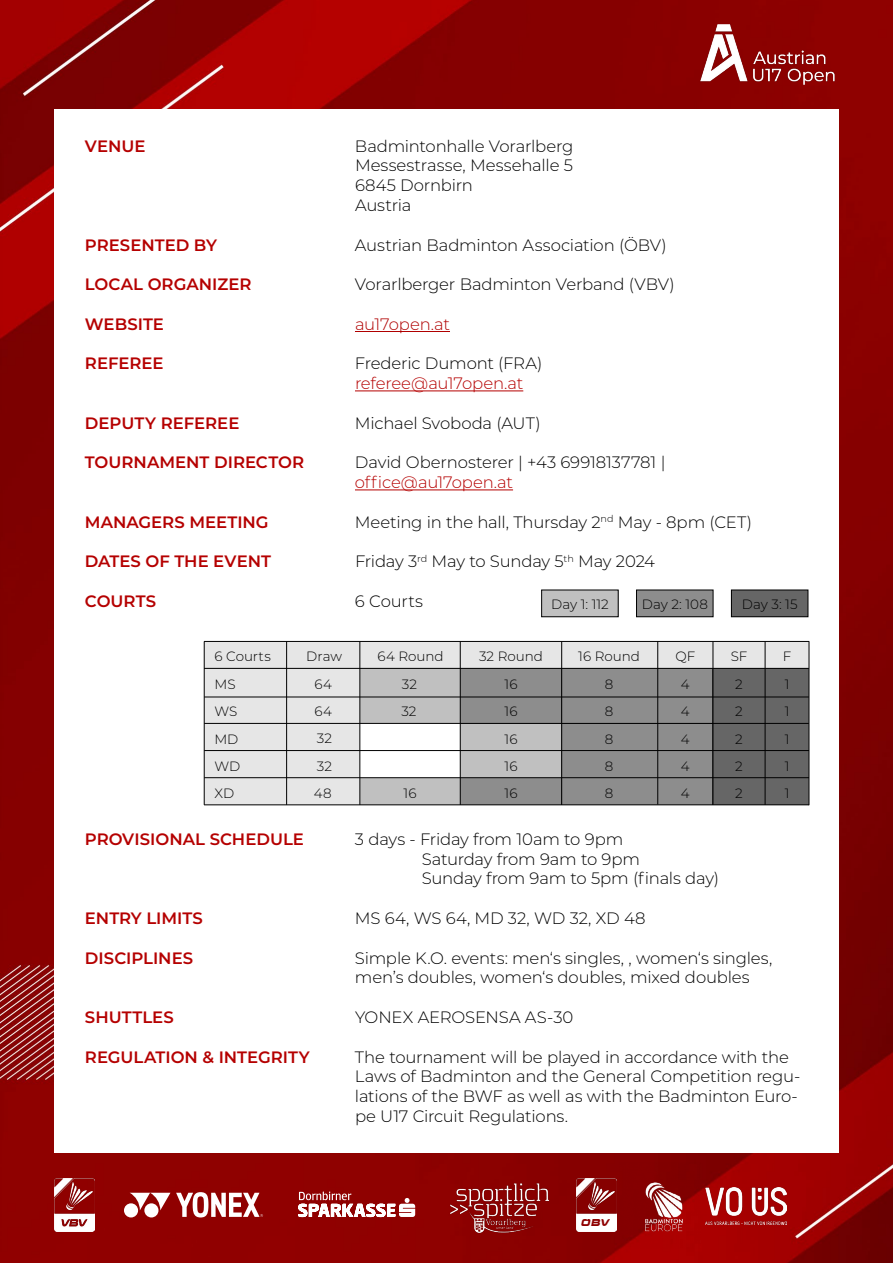
<style>
.page{position:relative;width:893px;height:1263px;background:#fff}
.page>*{position:absolute;margin:0;border:0;box-sizing:border-box;transform-origin:0 0}
.t1{font:300 16.5px/19.8px "Montserrat";letter-spacing:-.01em;color:#000}
.t2{font:600 16.5px "Montserrat";color:#b50000}
.t3{font:300 16.5px "Montserrat";letter-spacing:-.015em;color:#b50000}
.t4{font:300 16.5px "Montserrat";letter-spacing:-.02em;color:#b00000}
.t5{font:italic 14.85px "Aura";color:#8e0000}
.t6{font:300 13.5px/27.2px "Montserrat";letter-spacing:.005em;color:#000;text-align:justify}
</style>
<div class="page">
<img style="left:0;top:0;width:893px;height:1263px">
<div style="left:54px;top:110px;width:785px;height:1043px;background:#fff"></div>
<div style="left:562px;top:668px;width:151px;height:55px;background:#8d8d8d"></div>
<div style="left:460px;top:778px;width:101px;height:27px;background:#8d8d8d"></div>
<div style="left:460px;top:668px;width:101px;height:55px;background:#8d8d8d"></div>
<div style="left:460px;top:723px;width:102px;height:55px;background:#c0c0c0"></div>
<div style="left:360px;top:778px;width:100px;height:27px;background:#c0c0c0"></div>
<div style="left:713px;top:668px;width:96px;height:137px;background:#666"></div>
<div style="left:562px;top:723px;width:151px;height:82px;background:#8d8d8d"></div>
<div style="left:360px;top:668px;width:100px;height:55px;background:#c0c0c0"></div>
<div style="left:204px;top:668px;width:156px;height:137px;background:#e6e6e6"></div>
<div style="left:204px;top:642px;width:605px;height:26px;background:#e6e6e6"></div>
<hr style="left:204px;top:668px;width:605px;height:1px;background:#000">
<hr style="left:204px;top:641px;width:605px;height:1px;background:#000">
<hr style="left:204px;top:697px;width:605px;height:1px;background:#000">
<hr style="left:204px;top:723px;width:605px;height:1px;background:#000">
<hr style="left:204px;top:750px;width:605px;height:1px;background:#000">
<hr style="left:204px;top:777px;width:605px;height:1px;background:#000">
<hr style="left:286px;top:641px;width:1px;height:164px;background:#000">
<hr style="left:360px;top:641px;width:1px;height:164px;background:#000">
<hr style="left:460px;top:641px;width:1px;height:164px;background:#000">
<hr style="left:561px;top:641px;width:1px;height:164px;background:#000">
<hr style="left:657px;top:641px;width:1px;height:163px;background:#000">
<hr style="left:713px;top:641px;width:1px;height:164px;background:#000">
<hr style="left:765px;top:641px;width:1px;height:164px;background:#000">
<hr style="left:809px;top:641px;width:1px;height:164px;background:#000">
<div style="left:542px;top:590px;width:76px;height:27px;background:#c0c0c0"></div>
<div style="left:636px;top:590px;width:77px;height:27px;background:#8d8d8d"></div>
<div style="left:731px;top:590px;width:77px;height:27px;background:#666"></div>
<div style="left:541px;top:590px;width:77px;height:27px;border:1px solid #000"></div>
<div style="left:636px;top:590px;width:77px;height:27px;border:1px solid #000"></div>
<div style="left:731px;top:590px;width:77px;height:27px;border:1px solid #000"></div>
<img style="left:686px;top:14px;width:164px;height:78px">
<hr style="left:355px;top:331px;width:95px;height:1px;background:#b00000">
<hr style="left:355px;top:390px;width:168px;height:1px;background:#b50000">
<hr style="left:355px;top:489px;width:158px;height:1px;background:#b50000">
<img style="left:54px;top:1178px;width:41px;height:53px">
<div style="left:144px;top:1203px;width:14px;height:14px;background:#fff;border-radius:50%"></div>
<svg style="left:130px;top:1193px;width:40px;height:17px"></svg>
<div style="left:124px;top:1203px;width:14px;height:14px;background:#fff;border-radius:50%"></div>
<svg style="left:176px;top:1192px;width:87px;height:25px"></svg>
<svg style="left:298px;top:1191px;width:117px;height:26px"></svg>
<img style="left:447px;top:1178px;width:111px;height:60px">
<img style="left:576px;top:1179px;width:41px;height:52px">
<div style="left:579px;top:1216px;width:34px;height:13px;background:#fff"></div>
<img style="left:620px;top:1162px;width:80px;height:86px">
<img style="left:706px;top:1187px;width:80px;height:37px">
<p class="t2" style="left:85px;top:134px;width:62px">VENUE</p>
<p class="t1" style="left:355px;top:135px;width:220px">Badmintonhalle Vorarlberg<br>Messestrasse, Messehalle 5<br>6845 Dornbirn<br>Austria</p>
<p class="t2" style="left:85px;top:233px;width:134px">PRESENTED BY</p>
<p class="t1" style="left:355px;top:234px;width:313px">Austrian Badminton Association (ÖBV)</p>
<p class="t2" style="left:85px;top:273px;width:168px">LOCAL ORGANIZER</p>
<p class="t1" style="left:355px;top:274px;width:321px">Vorarlberger Badminton Verband (VBV)</p>
<p class="t2" style="left:85px;top:312px;width:81px">WEBSITE</p>
<p class="t4" style="left:355px;top:313px;width:97px">au17open.at</p>
<p class="t2" style="left:85px;top:352px;width:80px">REFEREE</p>
<p class="t1" style="left:355px;top:353px;width:189px">Frederic Dumont (FRA)</p>
<p class="t3" style="left:355px;top:372px;width:170px">referee@au17open.at</p>
<p class="t2" style="left:85px;top:411px;width:156px">DEPUTY REFEREE</p>
<p class="t1" style="left:355px;top:413px;width:187px">Michael Svoboda (AUT)</p>
<p class="t2" style="left:85px;top:451px;width:221px">TOURNAMENT DIRECTOR</p>
<p class="t1" style="left:355px;top:452px;width:312px">David Obernosterer | +43 69918137781 |</p>
<p class="t3" style="left:355px;top:471px;width:160px">office@au17open.at</p>
<p class="t2" style="left:85px;top:510px;width:185px">MANAGERS MEETING</p>
<p class="t1" style="left:355px;top:512px;width:399px">Meeting in the hall, Thursday 2<sup>nd</sup> May - 8pm (CET)</p>
<p class="t2" style="left:85px;top:550px;width:188px">DATES OF THE EVENT</p>
<p class="t1" style="left:355px;top:551px;width:301px">Friday 3<sup>rd</sup> May to Sunday 5<sup>th</sup> May 2024</p>
<p class="t2" style="left:85px;top:589px;width:73px">COURTS</p>
<p class="t1" style="left:355px;top:591px;width:70px">6 Courts</p>
<p class="t6" style="left:551px;top:590px;width:59px">Day 1: 112</p>
<p class="t6" style="left:642px;top:590px;width:68px">Day 2: 108</p>
<p class="t6" style="left:742px;top:590px;width:57px">Day 3: 15</p>
<p class="t6" style="left:214px;top:642px;width:58px">6 Courts</p>
<p class="t6" style="left:306px;top:642px;width:37px">Draw</p>
<p class="t6" style="left:378px;top:642px;width:68px">64 Round</p>
<p class="t6" style="left:479px;top:642px;width:65px">32 Round</p>
<p class="t6" style="left:578px;top:642px;width:63px">16 Round</p>
<p class="t6" style="left:675px;top:642px;width:21px">QF</p>
<p class="t6" style="left:731px;top:642px;width:18px">SF</p>
<p class="t6" style="left:783px;top:642px;width:10px">F</p>
<p class="t6" style="left:214px;top:670px;width:23px">MS</p>
<p class="t6" style="left:315px;top:670px;width:19px">64</p>
<p class="t6" style="left:402px;top:670px;width:17px">32</p>
<p class="t6" style="left:504px;top:670px;width:15px">16</p>
<p class="t6" style="left:605px;top:670px;width:10px">8</p>
<p class="t6" style="left:681px;top:670px;width:10px">4</p>
<p class="t6" style="left:735px;top:670px;width:9px">2</p>
<p class="t6" style="left:785px;top:670px;width:6px">1<br>1<br>1<br>1<br>1</p>
<p class="t6" style="left:735px;top:697px;width:9px">2<br>2<br>2<br>2</p>
<p class="t6" style="left:605px;top:698px;width:10px">8<br>8<br>8<br>8</p>
<p class="t6" style="left:504px;top:698px;width:15px">16<br>16<br>16<br>16</p>
<p class="t6" style="left:314px;top:698px;width:20px">64<br>32<br>32<br>48</p>
<p class="t6" style="left:401px;top:698px;width:17px">32</p>
<p class="t6" style="left:214px;top:698px;width:27px;text-align:left">WS<br>MD<br>WD<br>XD</p>
<p class="t6" style="left:681px;top:698px;width:10px">4<br>4<br>4<br>4</p>
<p class="t6" style="left:404px;top:779px;width:15px">16</p>
<p class="t2" style="left:85px;top:827px;width:220px">PROVISIONAL SCHEDULE</p>
<p class="t1" style="left:422px;top:828px;width:299px;text-indent:-67px">3 days - Friday from 10am to 9pm<br>Saturday from 9am to 9pm<br>Sunday from 9am to 5pm (finals day)</p>
<p class="t2" style="left:85px;top:906px;width:119px">ENTRY LIMITS</p>
<p class="t1" style="left:355px;top:908px;width:292px">MS 64, WS 64, MD 32, WD 32, XD 48</p>
<p class="t2" style="left:85px;top:946px;width:110px">DISCIPLINES</p>
<p class="t1" style="left:355px;top:947px;width:419px">Simple K.O. events: men‘s singles, , women‘s singles, men’s doubles, women‘s doubles, mixed doubles</p>
<p class="t2" style="left:85px;top:1005px;width:90px">SHUTTLES</p>
<p class="t1" style="left:355px;top:1007px;width:220px">YONEX AEROSENSA AS-30</p>
<p class="t2" style="left:85px;top:1045px;width:226px">REGULATION &amp; INTEGRITY</p>
<p class="t1" style="left:355px;top:1046px;width:447px">The tournament will be played in accordance with the Laws of Badminton and the General Competition regu&shy;lations of the BWF as well as with the Badminton Euro&shy;pe U17 Circuit Regulations.</p>
<p class="t5" style="left:581px;top:1215px;width:30px">OBV</p>
</div>
